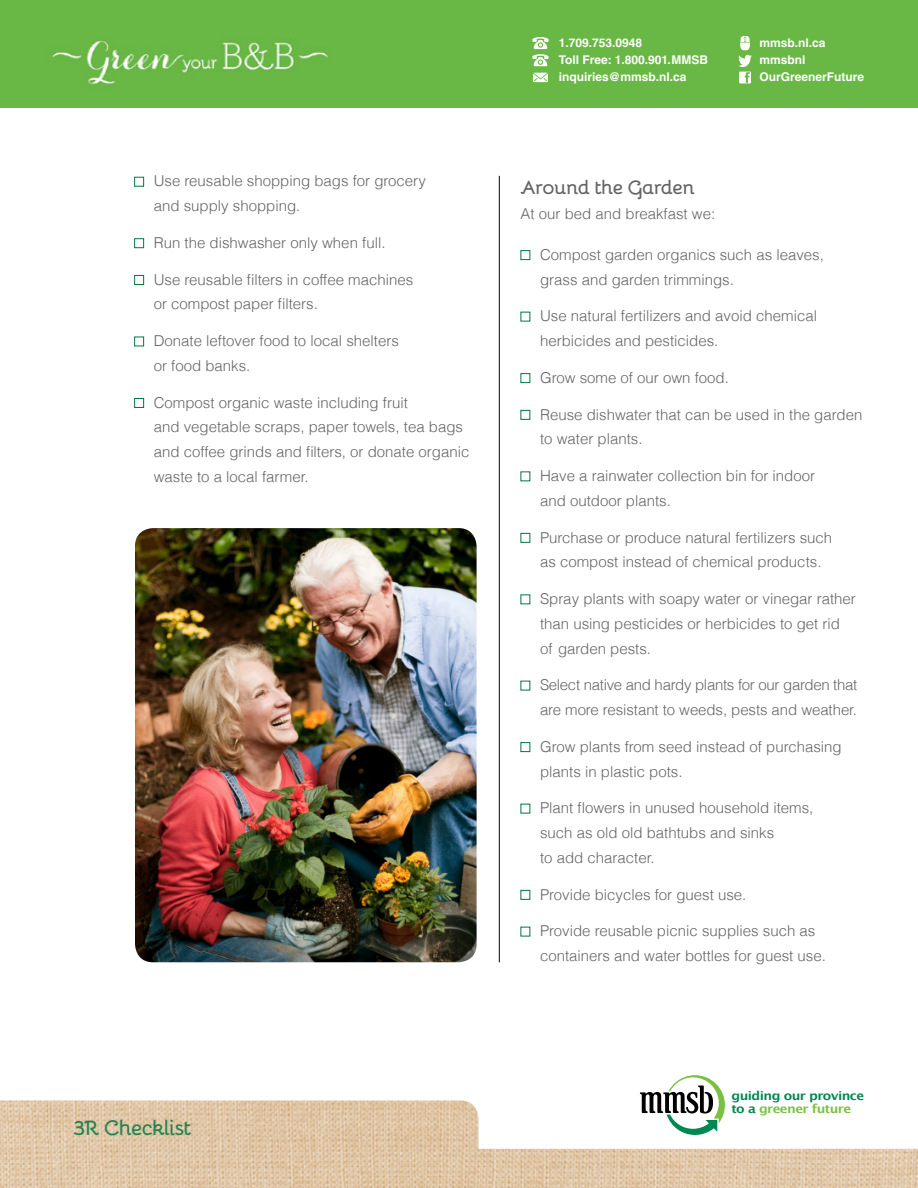
<style>
.page{position:relative;width:918px;height:1188px;background:#fff}
.page>*{position:absolute;margin:0;border:0;box-sizing:border-box;transform-origin:0 0}
.t1{font:700 21px "Bellota";letter-spacing:-.025em;color:#037742}
.t2{font:700 19.5px "Bellota";letter-spacing:-.05em;color:#636466}
.t3{font:300 15px/24.8px "Helvetica";color:#636466}
.t4{font:300 15px "Helvetica";letter-spacing:-.02em;color:#636466}
.t5{font:700 12.15px/13.4px "Lucida Grande";letter-spacing:-.045em;color:#008752;scale:1.1 1}
.t6{font:700 12px/17.2px "Helvetica";color:#fff}
.s1{color:#7ac143}
</style>
<div class="page">
<div style="left:0;top:0;width:918px;height:108px;background:#69b845"></div>
<svg style="left:640px;top:1075px;width:85px;height:25px"></svg>
<img style="left:0;top:1100px;width:918px;height:88px">
<svg style="left:738px;top:36px;width:14px;height:47px"></svg>
<svg style="left:533px;top:73px;width:15px;height:9px"></svg>
<svg style="left:532px;top:37px;width:17px;height:29px"></svg>
<div style="left:134px;top:177px;width:10px;height:10px;border:1px solid #037742"></div>
<div style="left:134px;top:238px;width:10px;height:10px;border:1px solid #037742"></div>
<div style="left:134px;top:275px;width:10px;height:10px;border:1px solid #037742"></div>
<div style="left:134px;top:337px;width:10px;height:9px;border:1px solid #037742"></div>
<div style="left:134px;top:398px;width:10px;height:10px;border:1px solid #037742"></div>
<div style="left:521px;top:250px;width:9px;height:10px;border:1px solid #037742"></div>
<div style="left:521px;top:373px;width:9px;height:10px;border:1px solid #037742"></div>
<div style="left:521px;top:410px;width:9px;height:10px;border:1px solid #037742"></div>
<div style="left:521px;top:533px;width:9px;height:10px;border:1px solid #037742"></div>
<div style="left:521px;top:742px;width:9px;height:10px;border:1px solid #037742"></div>
<div style="left:521px;top:890px;width:9px;height:10px;border:1px solid #037742"></div>
<hr style="left:499px;top:176px;width:1px;height:786px;background:#000">
<img style="left:135px;top:528px;width:342px;height:434px">
<p class="t3" style="left:154px;top:169px;width:274px">Use reusable shopping bags for grocery</p>
<p class="t3" style="left:154px;top:193px;width:148px">and supply shopping.</p>
<p class="t3" style="left:154px;top:230px;width:233px">Run the dishwasher only when full.</p>
<p class="t3" style="left:154px;top:267px;width:261px">Use reusable filters in coffee machines</p>
<p class="t3" style="left:154px;top:292px;width:166px">or compost paper filters.</p>
<p class="t3" style="left:154px;top:328px;width:247px">Donate leftover food to local shelters</p>
<p class="t3" style="left:154px;top:353px;width:98px">or food banks.</p>
<p class="t3" style="left:154px;top:390px;width:256px">Compost organic waste including fruit</p>
<p class="t3" style="left:154px;top:415px;width:317px">and vegetable scraps, paper towels, tea bags and coffee grinds and filters, or donate organic</p>
<p class="t3" style="left:154px;top:464px;width:156px">waste to a local farmer.</p>
<h1 class="t1" style="left:72px;top:1109px;width:121px">3R Checklist</h1>
<p class="t6" style="left:559px;top:34px;width:151px">1.709.753.0948<br>Toll Free: 1.800.901.MMSB inquiries@mmsb.nl.ca</p>
<p class="t6" style="left:759px;top:34px;width:106px">mmsb.nl.ca mmsbnl<br>OurGreenerFuture</p>
<p class="t2" style="left:521px;top:170px;width:176px">Around the Garden</p>
<p class="t3" style="left:521px;top:201px;width:196px">At our bed and breakfast we:</p>
<p class="t3" style="left:540px;top:242px;width:285px">Compost garden organics such as leaves,</p>
<p class="t3" style="left:540px;top:267px;width:195px">grass and garden trimmings.</p>
<p class="t3" style="left:540px;top:303px;width:279px">Use natural fertilizers and avoid chemical</p>
<p class="t3" style="left:540px;top:328px;width:180px">herbicides and pesticides.</p>
<p class="t3" style="left:540px;top:365px;width:190px">Grow some of our own food.</p>
<p class="t3" style="left:540px;top:402px;width:324px">Reuse dishwater that can be used in the garden</p>
<p class="t3" style="left:540px;top:426px;width:104px">to water plants.</p>
<p class="t3" style="left:540px;top:463px;width:277px">Have a rainwater collection bin for indoor</p>
<p class="t3" style="left:540px;top:488px;width:132px">and outdoor plants.</p>
<p class="t3" style="left:540px;top:525px;width:294px">Purchase or produce natural fertilizers such</p>
<p class="t3" style="left:540px;top:549px;width:283px">as compost instead of chemical products.</p>
<p class="t3" style="left:540px;top:586px;width:317px">Spray plants with soapy water or vinegar rather</p>
<p class="t3" style="left:540px;top:611px;width:302px">than using pesticides or herbicides to get rid</p>
<p class="t3" style="left:540px;top:636px;width:113px">of garden pests.</p>
<p class="t4" style="left:540px;top:676px;width:319px">Select native and hardy plants for our garden that</p>
<p class="t3" style="left:540px;top:697px;width:318px">are more resistant to weeds, pests and weather.</p>
<p class="t3" style="left:540px;top:734px;width:303px">Grow plants from seed instead of purchasing</p>
<p class="t3" style="left:540px;top:759px;width:144px">plants in plastic pots.</p>
<p class="t3" style="left:540px;top:795px;width:275px">Plant flowers in unused household items,</p>
<p class="t3" style="left:540px;top:820px;width:236px">such as old old bathtubs and sinks</p>
<p class="t3" style="left:540px;top:845px;width:116px">to add character.</p>
<p class="t3" style="left:540px;top:882px;width:208px">Provide bicycles for guest use.</p>
<p class="t3" style="left:540px;top:918px;width:277px">Provide reusable picnic supplies such as</p>
<p class="t3" style="left:540px;top:943px;width:287px">containers and water bottles for guest use.</p>
<p class="t5" style="left:732px;top:1089px;width:122px">guiding our province to a <span class="s1">greener future</span></p>
</div>
